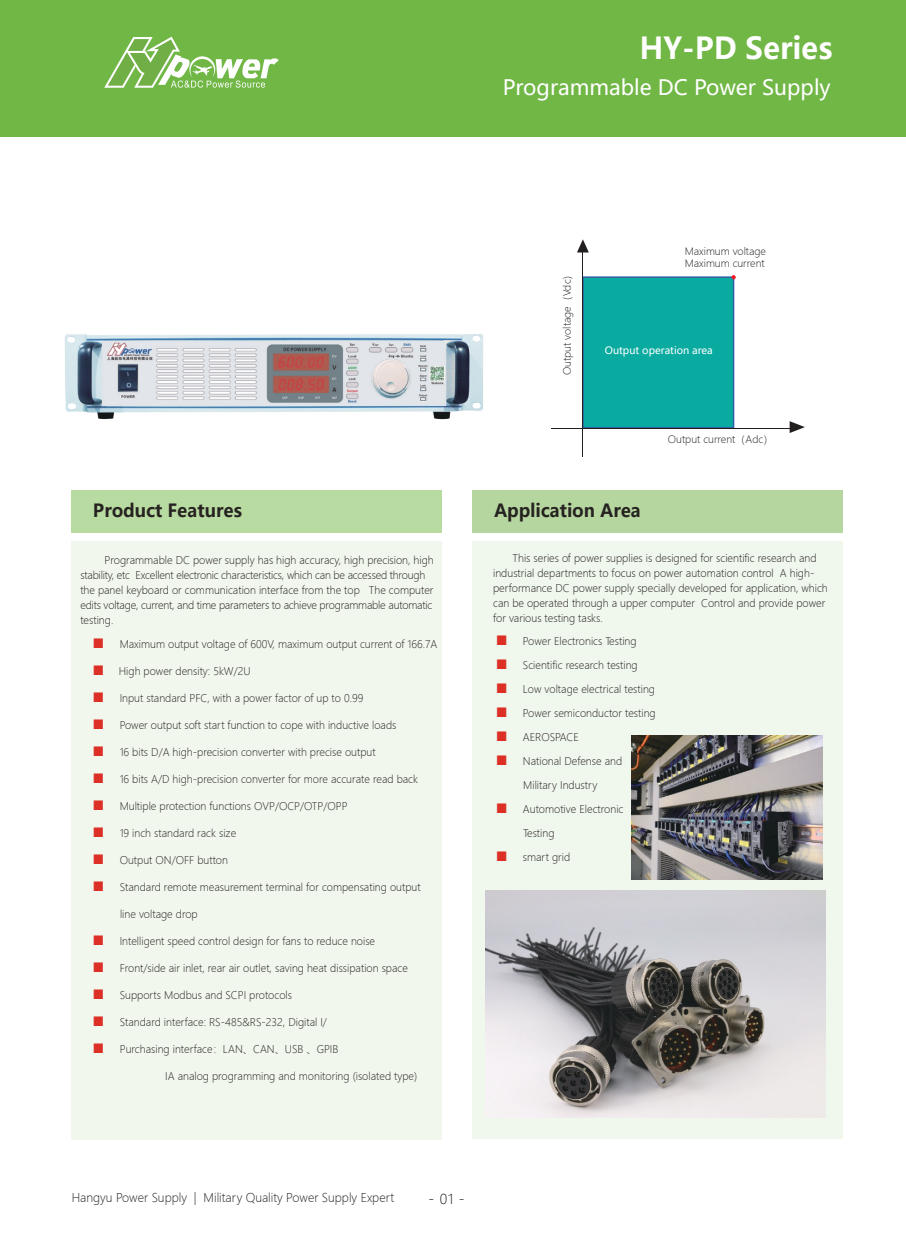
<style>
.page{position:relative;width:906px;height:1238px;background:#fff}
.page>*{position:absolute;margin:0;border:0;box-sizing:border-box;transform-origin:0 0}
.t1{font:700 30px "Microsoft Ya Hei";color:#fff}
.t2{font:21px "Microsoft Ya Hei";color:#fff}
.t3{font:700 18px "Microsoft Ya Hei";color:#262220}
.t4{font:300 13.5px "Microsoft Ya Hei";color:#121717}
.t5{font:300 12px "Microsoft Ya Hei";color:#262220}
.t6{font:300 10.5px "Microsoft Ya Hei";color:#262220}
.t7{font:300 10.5px/15px "Microsoft Ya Hei";letter-spacing:-.02em;color:#241f1f}
.t8{font:300 10.5px/15px "Microsoft Ya Hei";color:#241f1f}
.t9{font:300 10.05px/12px "Microsoft Ya Hei";color:#241f1f}
.t10{font:10.05px "Microsoft Ya Hei";color:#fff}
.s1{font-size:13.5px;color:#dc3027}
</style>
<div class="page">
<div style="left:0;top:0;width:906px;height:136px;background:#71b746"></div>
<div style="left:473px;top:541px;width:370px;height:597px;background:#f0f7ec"></div>
<div style="left:473px;top:490px;width:370px;height:42px;background:#b6d6a0"></div>
<img style="left:631px;top:735px;width:191px;height:144px">
<img style="left:485px;top:890px;width:340px;height:227px">
<div style="left:72px;top:541px;width:370px;height:599px;background:#f1f7ec"></div>
<div style="left:72px;top:490px;width:370px;height:43px;background:#b8dba2"></div>
<svg style="left:104px;top:37px;width:175px;height:51px"></svg>
<img style="left:64px;top:334px;width:419px;height:86px">
<div style="left:582px;top:276px;width:152px;height:152px;background:#09aba0;border:2px solid #2f5ea5"></div>
<hr style="left:582px;top:248px;width:1px;height:209px;background:#241f1f">
<hr style="left:551px;top:427px;width:243px;height:1px;background:#241f1f">
<svg style="left:577px;top:239px;width:12px;height:13px"></svg>
<svg style="left:789px;top:421px;width:16px;height:12px"></svg>
<svg style="left:731px;top:275px;width:4px;height:4px"></svg>
<h1 class="t1" style="left:639px;top:28px;width:194px">HY-PD Series</h1>
<h2 class="t2" style="left:503px;top:74px;width:329px">Programmable DC Power Supply</h2>
<h3 class="t3" style="left:93px;top:498px;width:151px">Product Features</h3>
<p class="t9" style="left:561px;top:375px;width:107px;rotate:-90deg">Output voltage（Vdc）</p>
<p class="t9" style="left:685px;top:245px;width:83px">Maximum voltage<br>Maximum current</p>
<p class="t10" style="left:605px;top:343px;width:109px">Output operation area</p>
<p class="t9" style="left:668px;top:433px;width:107px">Output current（Adc）</p>
<h3 class="t3" style="left:494px;top:497px;width:148px">Application Area</h3>
<p class="t7" style="left:80px;top:552px;width:355px;text-indent:24px">Programmable DC power supply has high accuracy, high precision, high stability, etc Excellent electronic characteristics, which can be accessed through the panel keyboard or communication interface from the top The computer edits voltage, current, and time parameters to achieve programmable automatic testing.</p>
<p class="t8" style="left:493px;top:550px;width:336px;text-indent:19px">This series of power supplies is designed for scientific research and industrial departments to focus on power automation control A high&shy;performance DC power supply specially developed for application, which can be operated through a upper computer Control and provide power for various testing tasks.</p>
<p class="t6" style="left:93px;top:637px;width:346px"><span class="s1">■</span> Maximum output voltage of 600V, maximum output current of 166.7A</p>
<p class="t6" style="left:93px;top:664px;width:159px"><span class="s1">■</span> High power density: 5kW/2U</p>
<p class="t6" style="left:93px;top:691px;width:272px"><span class="s1">■</span> Input standard PFC, with a power factor of up to 0.99</p>
<p class="t6" style="left:93px;top:718px;width:305px"><span class="s1">■</span> Power output soft start function to cope with inductive loads</p>
<p class="t6" style="left:93px;top:745px;width:284px"><span class="s1">■</span> 16 bits D/A high-precision converter with precise output</p>
<p class="t6" style="left:93px;top:772px;width:327px"><span class="s1">■</span> 16 bits A/D high-precision converter for more accurate read back</p>
<p class="t6" style="left:93px;top:799px;width:256px"><span class="s1">■</span> Multiple protection functions OVP/OCP/OTP/OPP</p>
<p class="t6" style="left:93px;top:826px;width:145px"><span class="s1">■</span> 19 inch standard rack size</p>
<p class="t6" style="left:93px;top:853px;width:137px"><span class="s1">■</span> Output ON/OFF button</p>
<p class="t6" style="left:93px;top:880px;width:329px"><span class="s1">■</span> Standard remote measurement terminal for compensating output</p>
<p class="t6" style="left:120px;top:907px;width:79px">line voltage drop</p>
<p class="t6" style="left:93px;top:934px;width:284px"><span class="s1">■</span> Intelligent speed control design for fans to reduce noise</p>
<p class="t6" style="left:93px;top:961px;width:316px"><span class="s1">■</span> Front/side air inlet, rear air outlet, saving heat dissipation space</p>
<p class="t6" style="left:93px;top:988px;width:201px"><span class="s1">■</span> Supports Modbus and SCPI protocols</p>
<p class="t6" style="left:93px;top:1015px;width:236px"><span class="s1">■</span> Standard interface: RS-485&amp;RS-232, Digital I/</p>
<p class="t6" style="left:93px;top:1042px;width:247px"><span class="s1">■</span> Purchasing interface：LAN、CAN、USB 、GPIB</p>
<p class="t6" style="left:165px;top:1069px;width:253px">IA analog programming and monitoring (isolated type)</p>
<p class="t6" style="left:496px;top:634px;width:142px"><span class="s1">■</span> Power Electronics Testing</p>
<p class="t6" style="left:496px;top:658px;width:143px"><span class="s1">■</span> Scientific research testing</p>
<p class="t6" style="left:496px;top:682px;width:160px"><span class="s1">■</span> Low voltage electrical testing</p>
<p class="t6" style="left:496px;top:706px;width:161px"><span class="s1">■</span> Power semiconductor testing</p>
<p class="t6" style="left:496px;top:730px;width:84px"><span class="s1">■</span> AEROSPACE</p>
<p class="t6" style="left:496px;top:754px;width:128px"><span class="s1">■</span> National Defense and</p>
<p class="t6" style="left:523px;top:778px;width:76px">Military Industry</p>
<p class="t6" style="left:496px;top:802px;width:129px"><span class="s1">■</span> Automotive Electronic</p>
<p class="t6" style="left:523px;top:826px;width:33px">Testing</p>
<p class="t6" style="left:496px;top:850px;width:76px"><span class="s1">■</span> smart grid</p>
<p class="t5" style="left:72px;top:1189px;width:324px">Hangyu Power Supply | Military Quality Power Supply Expert</p>
<p class="t4" style="left:428px;top:1189px;width:38px">- 01 -</p>
</div>
